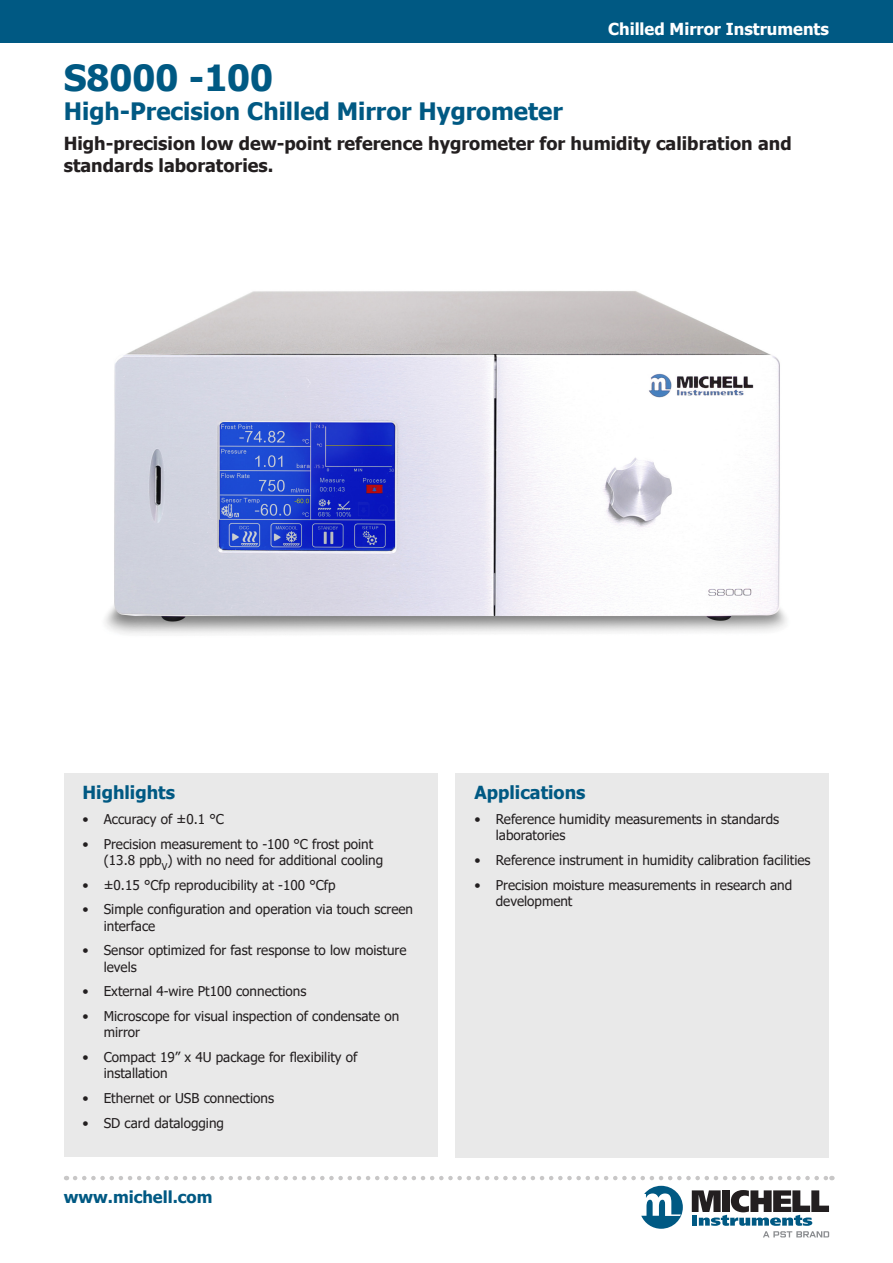
<style>
.page{position:relative;width:893px;height:1263px;background:#fff}
.page>*{position:absolute;margin:0;border:0;box-sizing:border-box;transform-origin:0 0}
.Heading_1{font:700 36px "Tahoma";color:#005983}
.Heading_2{font:700 24px "Tahoma";color:#005983}
.Main_description{font:700 18px/21.6px "Tahoma";color:#231f20}
.Heading_3{font:700 18px "Tahoma";color:#005983}
.t1{font:700 16.5px "Tahoma";color:#fff}
.t2{font:700 16.5px "Tahoma";color:#005983}
.t3{font:13.5px/16.2px "Tahoma";color:#231f20}
</style>
<div class="page">
<div style="left:64px;top:773px;width:373px;height:384px;background:#e9e9e9"></div>
<div style="left:455px;top:773px;width:374px;height:384px;background:#e9e9e9"></div>
<div style="left:0;top:0;width:893px;height:43px;background:#005983"></div>
<svg style="left:75px;top:1176px;width:757px;height:4px"></svg>
<svg style="left:641px;top:1186px;width:42px;height:43px"></svg>
<svg style="left:692px;top:1190px;width:137px;height:47px"></svg>
<img style="left:105px;top:291px;width:682px;height:343px">
<p class="t1" style="left:608px;top:17px;width:222px">Chilled Mirror Instruments</p>
<p class="Heading_1" style="left:64px;top:53px;width:211px">S8000 -100</p>
<p class="Heading_2" style="left:64px;top:95px;width:501px">High-Precision Chilled Mirror Hygrometer</p>
<p class="Main_description" style="left:64px;top:134px;width:729px">High-precision low dew-point reference hygrometer for humidity calibration and standards laboratories.</p>
<p class="Heading_3" style="left:82px;top:780px;width:94px">Highlights</p>
<p class="t3" style="left:82px;top:812px;width:143px">• Accuracy of ±0.1 °C</p>
<p class="t3" style="left:104px;top:836px;width:281px;text-indent:-21px">• Precision measurement to -100 °C frost point (13.8 ppb<sub>V</sub>) with no need for additional cooling</p>
<p class="t3" style="left:82px;top:877px;width:254px">• ±0.15 °Cfp reproducibility at -100 °Cfp</p>
<p class="t3" style="left:104px;top:902px;width:311px;text-indent:-21px">• Simple configuration and operation via touch screen interface</p>
<p class="t3" style="left:104px;top:943px;width:304px;text-indent:-21px">• Sensor optimized for fast response to low moisture levels</p>
<p class="t3" style="left:82px;top:984px;width:226px">• External 4-wire Pt100 connections</p>
<p class="t3" style="left:104px;top:1009px;width:297px;text-indent:-21px">• Microscope for visual inspection of condensate on mirror</p>
<p class="t3" style="left:104px;top:1049px;width:255px;text-indent:-21px">• Compact 19” x 4U package for flexibility of installation</p>
<p class="t3" style="left:82px;top:1090px;width:193px">• Ethernet or USB connections</p>
<p class="t3" style="left:82px;top:1115px;width:143px">• SD card datalogging</p>
<p class="t2" style="left:64px;top:1186px;width:150px">www.michell.com</p>
<p class="Heading_3" style="left:475px;top:780px;width:112px">Applications</p>
<p class="t3" style="left:496px;top:812px;width:285px;text-indent:-21px">• Reference humidity measurements in standards laboratories</p>
<p class="t3" style="left:475px;top:853px;width:338px">• Reference instrument in humidity calibration facilities</p>
<p class="t3" style="left:496px;top:877px;width:298px;text-indent:-21px">• Precision moisture measurements in research and development</p>
</div>
